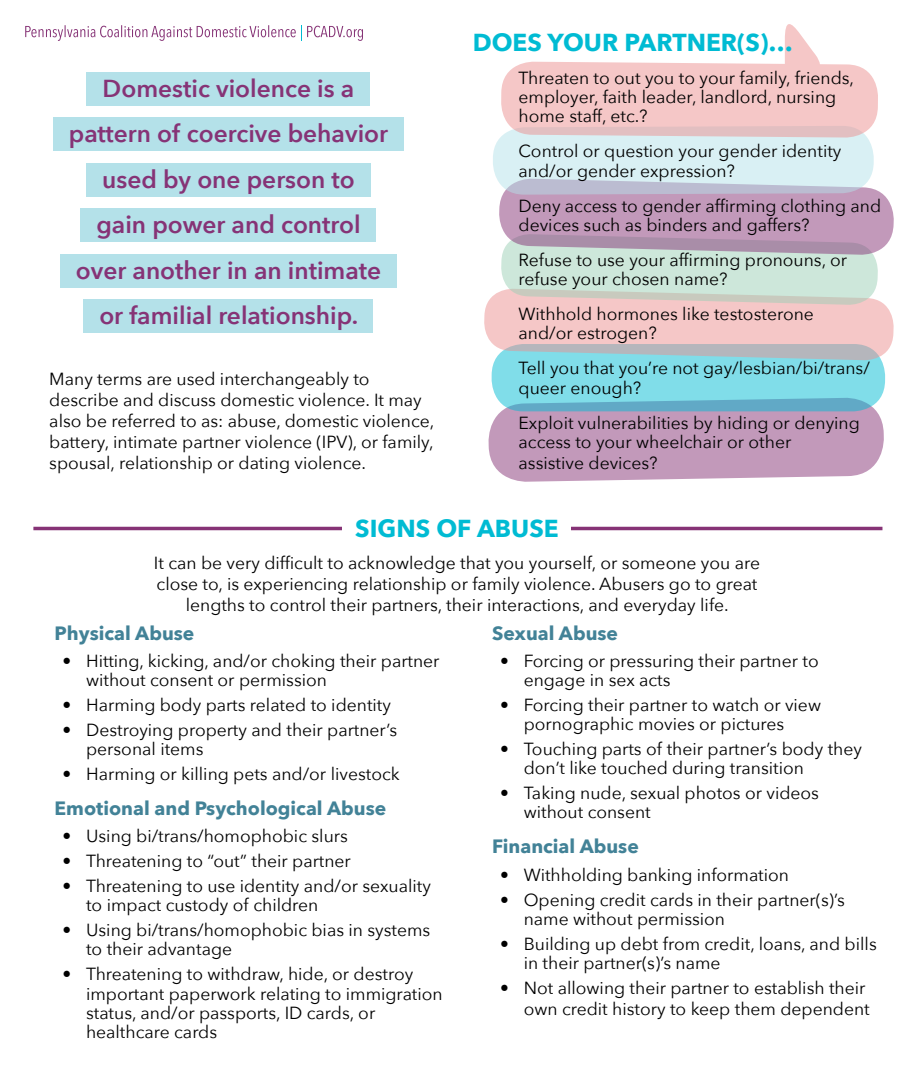
<style>
.page{position:relative;width:914px;height:1071px;background:#fff}
.page>*{position:absolute;margin:0;border:0;box-sizing:border-box;transform-origin:0 0}
.Paragraph_Style_1{font:600 24.5px "Avenir Next";color:#863376}
.PCADV_default_p{font:700 24.5px "Avenir Next";color:#00bbd3}
.PCADV_default_p-2{font:700 19.25px "Avenir Next";color:#428297}
.PCADV_default_p-3{font:17.5px/19.2px "Avenir Next";color:#000}
</style>
<div class="page">
<hr style="left:33px;top:527px;width:849px;height:3px;background:#863376">
<div style="left:87px;top:72px;width:283px;height:34px;background:#b4e1e9"></div>
<div style="left:53px;top:118px;width:351px;height:33px;background:#b4e1e9"></div>
<div style="left:86px;top:163px;width:284px;height:34px;background:#b4e1e9"></div>
<div style="left:81px;top:209px;width:295px;height:33px;background:#b4e1e9"></div>
<div style="left:60px;top:254px;width:337px;height:34px;background:#b4e1e9"></div>
<div style="left:84px;top:300px;width:289px;height:33px;background:#b4e1e9"></div>
<div style="left:342px;top:512px;width:229px;height:35px;background:#fff"></div>
<svg style="left:488px;top:397px;width:396px;height:85px;background:#c6a1bf"></svg>
<svg style="left:491px;top:344px;width:394px;height:67px;background:#7ad3e2"></svg>
<svg style="left:484px;top:137px;width:410px;height:224px;background:#d2cbd2"></svg>
<svg style="left:501px;top:24px;width:377px;height:114px;fill:#f5c7c7"></svg>
<svg style="left:25px;top:25px;width:338px;height:16px"></svg>
<p class="Paragraph_Style_1" style="left:103px;top:67px;width:253px">Domestic violence is a</p>
<p class="Paragraph_Style_1" style="left:69px;top:113px;width:321px">pattern of coercive behavior</p>
<p class="Paragraph_Style_1" style="left:102px;top:158px;width:254px">used by one person to</p>
<p class="Paragraph_Style_1" style="left:96px;top:204px;width:266px">gain power and control</p>
<p class="Paragraph_Style_1" style="left:76px;top:249px;width:306px">over another in an intimate</p>
<p class="Paragraph_Style_1" style="left:99px;top:295px;width:260px">or familial relationship.</p>
<p class="PCADV_default_p-3" style="left:49px;top:368px;width:386px;line-height:21px">Many terms are used interchangeably to describe and discuss domestic violence. It may also be referred to as: abuse, domestic violence, battery, intimate partner violence (IPV), or family, spousal, relationship or dating violence.</p>
<p class="PCADV_default_p" style="left:472px;top:21px;width:322px">DOES YOUR PARTNER(S)…</p>
<p class="PCADV_default_p-3" style="left:518px;top:67px;width:337px">Threaten to out you to your family, friends, employer, faith leader, landlord, nursing home staff, etc.?</p>
<p class="PCADV_default_p-3" style="left:518px;top:141px;width:324px">Control or question your gender identity and/or gender expression?</p>
<p class="PCADV_default_p-3" style="left:518px;top:195px;width:364px">Deny access to gender affirming clothing and devices such as binders and gaffers?</p>
<p class="PCADV_default_p-3" style="left:518px;top:249px;width:330px">Refuse to use your affirming pronouns, or refuse your chosen name?</p>
<p class="PCADV_default_p-3" style="left:518px;top:304px;width:297px">Withhold hormones like testosterone and/or estrogen?</p>
<p class="PCADV_default_p-3" style="left:518px;top:358px;width:353px">Tell you that you’re not gay/lesbian/bi/trans/ queer enough?</p>
<p class="PCADV_default_p-3" style="left:518px;top:412px;width:343px">Exploit vulnerabilities by hiding or denying access to your wheelchair or other</p>
<p class="PCADV_default_p-3" style="left:518px;top:452px;width:140px">assistive devices?</p>
<p class="PCADV_default_p" style="left:355px;top:507px;width:205px">SIGNS OF ABUSE</p>
<p class="PCADV_default_p-3" style="left:154px;top:551px;width:607px;line-height:21px;text-align:center">It can be very difficult to acknowledge that you yourself, or someone you are close to, is experiencing relationship or family violence. Abusers go to great lengths to control their partners, their interactions, and everyday life.</p>
<p class="PCADV_default_p-2" style="left:55px;top:616px;width:141px">Physical Abuse</p>
<p class="PCADV_default_p-3" style="left:86px;top:650px;width:355px;text-indent:-24px">• Hitting, kicking, and/or choking their partner without consent or permission</p>
<p class="PCADV_default_p-3" style="left:62px;top:694px;width:330px">• Harming body parts related to identity</p>
<p class="PCADV_default_p-3" style="left:86px;top:719px;width:312px;text-indent:-24px">• Destroying property and their partner’s personal items</p>
<p class="PCADV_default_p-3" style="left:62px;top:764px;width:339px">• Harming or killing pets and/or livestock</p>
<p class="PCADV_default_p-2" style="left:55px;top:792px;width:333px">Emotional and Psychological Abuse</p>
<p class="PCADV_default_p-3" style="left:62px;top:826px;width:287px">• Using bi/trans/homophobic slurs</p>
<p class="PCADV_default_p-3" style="left:62px;top:851px;width:290px">• Threatening to “out” their partner</p>
<p class="PCADV_default_p-3" style="left:86px;top:875px;width:346px;text-indent:-24px">• Threatening to use identity and/or sexuality to impact custody of children</p>
<p class="PCADV_default_p-3" style="left:86px;top:920px;width:346px;text-indent:-24px">• Using bi/trans/homophobic bias in systems to their advantage</p>
<p class="PCADV_default_p-3" style="left:86px;top:964px;width:358px;text-indent:-24px">• Threatening to withdraw, hide, or destroy important paperwork relating to immigration status, and/or passports, ID cards, or healthcare cards</p>
<p class="PCADV_default_p-2" style="left:492px;top:616px;width:127px">Sexual Abuse</p>
<p class="PCADV_default_p-3" style="left:523px;top:650px;width:296px;text-indent:-24px">• Forcing or pressuring their partner to engage in sex acts</p>
<p class="PCADV_default_p-3" style="left:523px;top:694px;width:299px;text-indent:-24px">• Forcing their partner to watch or view pornographic movies or pictures</p>
<p class="PCADV_default_p-3" style="left:523px;top:739px;width:340px;text-indent:-24px">• Touching parts of their partner’s body they don’t like touched during transition</p>
<p class="PCADV_default_p-3" style="left:523px;top:783px;width:297px;text-indent:-24px">• Taking nude, sexual photos or videos without consent</p>
<p class="PCADV_default_p-2" style="left:492px;top:830px;width:148px">Financial Abuse</p>
<p class="PCADV_default_p-3" style="left:500px;top:864px;width:290px">• Withholding banking information</p>
<p class="PCADV_default_p-3" style="left:523px;top:889px;width:323px;text-indent:-24px">• Opening credit cards in their partner(s)’s name without permission</p>
<p class="PCADV_default_p-3" style="left:523px;top:933px;width:354px;text-indent:-24px">• Building up debt from credit, loans, and bills in their partner(s)’s name</p>
<p class="PCADV_default_p-3" style="left:500px;top:977px;width:371px;line-height:21px;text-align:right">• Not allowing their partner to establish their own credit history to keep them dependent</p>
</div>
